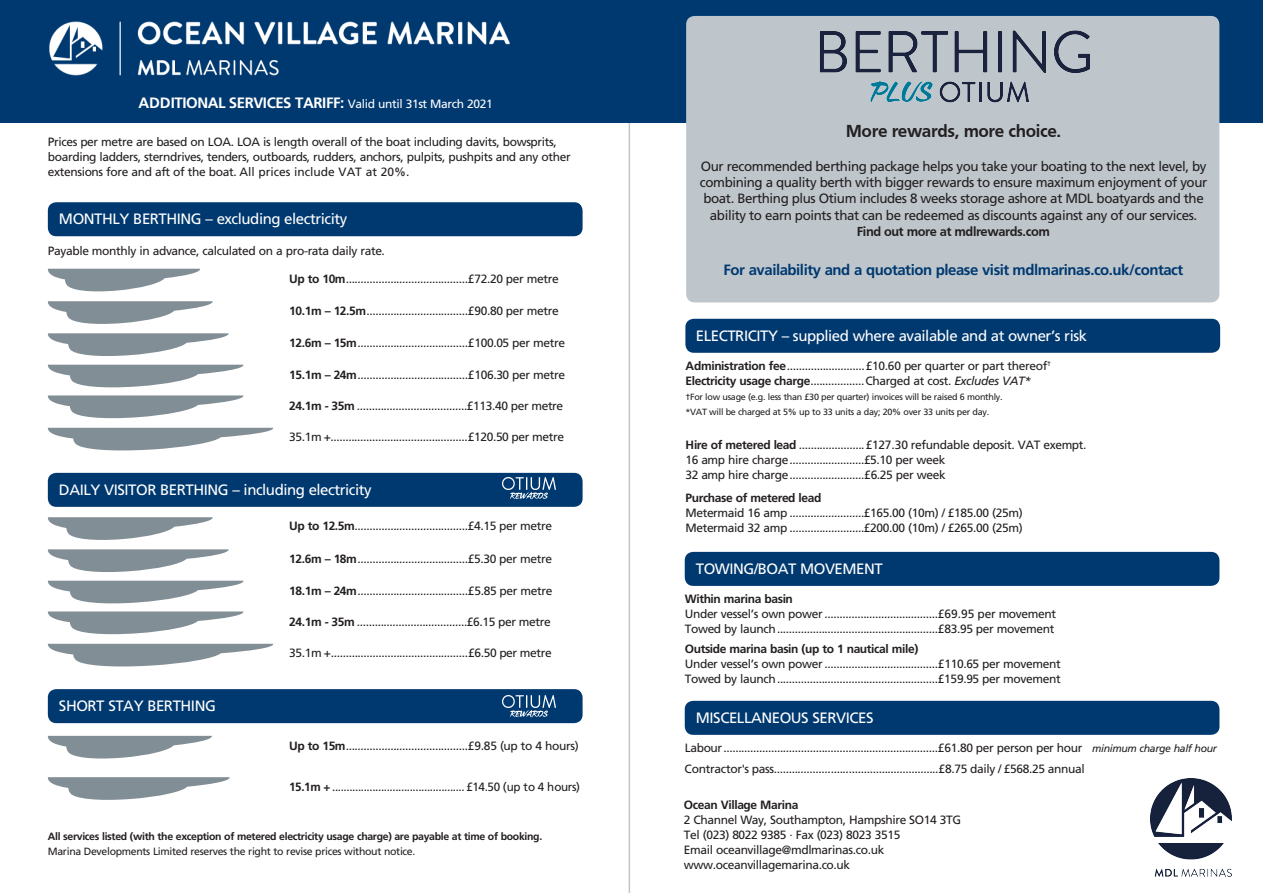
<style>
.page{position:relative;width:1263px;height:893px;background:#fff}
.page>*{position:absolute;margin:0;border:0;box-sizing:border-box;transform-origin:0 0}
.t1{font:700 18px "Frutiger";letter-spacing:-.02em;color:#231f20}
.t2{font:15px "Frutiger";letter-spacing:-.03em;color:#fff}
.t3{font:700 15px "Frutiger";letter-spacing:-.03em;color:#003970}
.t4{font:700 15px "Frutiger";letter-spacing:-.03em;color:#fff}
.t5{font:13.5px/16.2px "Frutiger";letter-spacing:-.03em;color:#231f20;text-align:center}
.t6{font:700 13.5px "Frutiger";letter-spacing:-.03em;color:#231f20}
.t7{font:12px/15px "Frutiger";letter-spacing:-.03em;color:#231f20}
.t8{font:700 12px "Frutiger";letter-spacing:-.03em;color:#231f20}
.t9{font:700 10.5px "Frutiger";letter-spacing:-.03em;color:#231f20}
.t10{font:10.5px "Frutiger";letter-spacing:-.03em;color:#231f20}
.t11{font:9px/14.7px "Frutiger";letter-spacing:-.03em;color:#231f20}
.s1{font-weight:400;font-size:12px}
.s2{font-weight:700}
.s3{font-style:italic}
.s4{font-style:italic;font-size:10.5px}
</style>
<div class="page">
<hr style="left:629px;top:91px;width:1px;height:802px;background:#bec6cc">
<div style="left:0;top:0;width:1263px;height:123px;background:#003970"></div>
<div style="left:686px;top:16px;width:533px;height:286px;background:#bec6cc;border-radius:9px"></div>
<div style="left:48px;top:202px;width:535px;height:34px;background:#003970;border-radius:9px"></div>
<div style="left:685px;top:319px;width:535px;height:34px;background:#003970;border-radius:9px"></div>
<div style="left:48px;top:473px;width:535px;height:34px;background:#003970;border-radius:9px"></div>
<div style="left:48px;top:689px;width:535px;height:34px;background:#003970;border-radius:9px"></div>
<svg style="left:48px;top:269px;width:152px;height:23px"></svg>
<svg style="left:48px;top:301px;width:165px;height:23px"></svg>
<svg style="left:48px;top:333px;width:181px;height:23px"></svg>
<svg style="left:48px;top:365px;width:195px;height:23px"></svg>
<svg style="left:48px;top:395px;width:195px;height:24px"></svg>
<svg style="left:48px;top:736px;width:164px;height:23px"></svg>
<svg style="left:48px;top:777px;width:182px;height:23px"></svg>
<div style="left:685px;top:552px;width:534px;height:34px;background:#003970;border-radius:9px"></div>
<div style="left:685px;top:701px;width:534px;height:34px;background:#003970;border-radius:9px"></div>
<img style="left:1150px;top:778px;width:81px;height:99px">
<img style="left:49px;top:21px;width:461px;height:55px">
<svg style="left:48px;top:428px;width:225px;height:23px"></svg>
<svg style="left:48px;top:517px;width:165px;height:23px"></svg>
<svg style="left:48px;top:549px;width:181px;height:23px"></svg>
<svg style="left:48px;top:581px;width:195px;height:23px"></svg>
<svg style="left:48px;top:611px;width:195px;height:24px"></svg>
<svg style="left:48px;top:644px;width:225px;height:23px"></svg>
<img style="left:502px;top:478px;width:53px;height:22px">
<img style="left:502px;top:695px;width:53px;height:23px">
<img style="left:820px;top:30px;width:270px;height:73px">
<p class="t4" style="left:138px;top:93px;width:356px">ADDITIONAL SERVICES TARIFF: <span class="s1">Valid until 31st March 2021</span></p>
<p class="t7" style="left:48px;top:135px;width:524px">Prices per metre are based on LOA. LOA is length overall of the boat including davits, bowsprits, boarding ladders, sterndrives, tenders, outboards, rudders, anchors, pulpits, pushpits and any other extensions fore and aft of the boat. All prices include VAT at 20%.</p>
<p class="t2" style="left:59px;top:210px;width:290px">MONTHLY BERTHING – excluding electricity</p>
<p class="t7" style="left:48px;top:243px;width:339px">Payable monthly in advance, calculated on a pro-rata daily rate.</p>
<p class="t7" style="left:289px;top:271px;width:271px"><span class="s2">Up to 10m</span> .........................................£72.20 per metre</p>
<p class="t7" style="left:289px;top:303px;width:271px"><span class="s2">10.1m – 12.5m</span> ..................................£90.80 per metre</p>
<p class="t7" style="left:289px;top:336px;width:277px"><span class="s2">12.6m – 15m</span> .....................................£100.05 per metre</p>
<p class="t7" style="left:289px;top:367px;width:277px"><span class="s2">15.1m – 24m</span> .....................................£106.30 per metre</p>
<p class="t7" style="left:289px;top:398px;width:276px"><span class="s2">24.1m - 35m</span> .....................................£113.40 per metre</p>
<p class="t7" style="left:289px;top:429px;width:276px">35.1m +..............................................£120.50 per metre</p>
<p class="t2" style="left:59px;top:481px;width:314px">DAILY VISITOR BERTHING – including electricity</p>
<p class="t7" style="left:289px;top:519px;width:264px"><span class="s2">Up to 12.5m</span> ......................................£4.15 per metre</p>
<p class="t7" style="left:289px;top:551px;width:264px"><span class="s2">12.6m – 18m</span> .....................................£5.30 per metre</p>
<p class="t7" style="left:289px;top:583px;width:265px"><span class="s2">18.1m – 24m</span> .....................................£5.85 per metre</p>
<p class="t2" style="left:59px;top:697px;width:158px">SHORT STAY BERTHING</p>
<p class="t7" style="left:289px;top:614px;width:263px"><span class="s2">24.1m - 35m</span> .....................................£6.15 per metre</p>
<p class="t7" style="left:289px;top:645px;width:264px">35.1m +..............................................£6.50 per metre</p>
<p class="t7" style="left:289px;top:738px;width:291px"><span class="s2">Up to 15m</span> .........................................£9.85 (up to 4 hours)</p>
<p class="t7" style="left:289px;top:779px;width:292px"><span class="s2">15.1m +</span> .............................................. £14.50 (up to 4 hours)</p>
<p class="t9" style="left:48px;top:830px;width:496px">All services listed (with the exception of metered electricity usage charge) are payable at time of booking.</p>
<p class="t10" style="left:48px;top:845px;width:369px">Marina Developments Limited reserves the right to revise prices without notice.</p>
<h1 class="t1" style="left:846px;top:120px;width:217px">More rewards, more choice.</h1>
<p class="t5" style="left:700px;top:158px;width:509px">Our recommended berthing package helps you take your boating to the next level, by combining a quality berth with bigger rewards to ensure maximum enjoyment of your boat. Berthing plus Otium includes 8 weeks storage ashore at MDL boatyards and the ability to earn points that can be redeemed as discounts against any of our services.</p>
<p class="t6" style="left:857px;top:224px;width:195px">Find out more at mdlrewards.com</p>
<p class="t3" style="left:723px;top:260px;width:461px">For availability and a quotation please visit mdlmarinas.co.uk/contact</p>
<p class="t2" style="left:696px;top:327px;width:393px">ELECTRICITY – supplied where available and at owner’s risk</p>
<p class="t7" style="left:685px;top:359px;width:367px"><span class="s2">Administration fee</span> ..........................£10.60 per quarter or part thereof<sup>†<br></sup><span class="s2">Electricity usage charge</span>..................Charged at cost. <span class="s3">Excludes VAT*</span></p>
<p class="t11" style="left:685px;top:389px;width:319px">†For low usage (e.g. less than £30 per quarter) invoices will be raised 6 monthly. *VAT will be charged at 5% up to 33 units a day; 20% over 33 units per day.</p>
<p class="t7" style="left:685px;top:437px;width:403px"><span class="s2">Hire of metered lead</span> ......................£127.30 refundable deposit. VAT exempt.<br>16 amp hire charge .........................£5.10 per week<br>32 amp hire charge .........................£6.25 per week</p>
<p class="t8" style="left:685px;top:491px;width:138px">Purchase of metered lead</p>
<p class="t7" style="left:685px;top:506px;width:339px">Metermaid 16 amp .........................£165.00 (10m) / £185.00 (25m)<br>Metermaid 32 amp .........................£200.00 (10m) / £265.00 (25m)</p>
<p class="t2" style="left:696px;top:560px;width:188px">TOWING/BOAT MOVEMENT</p>
<p class="t8" style="left:685px;top:592px;width:110px">Within marina basin</p>
<p class="t7" style="left:685px;top:607px;width:373px">Under vessel’s own power ......................................£69.95 per movement<br>Towed by launch......................................................£83.95 per movement</p>
<p class="t8" style="left:685px;top:641px;width:235px">Outside marina basin (up to 1 nautical mile)</p>
<p class="t7" style="left:685px;top:656px;width:377px">Under vessel’s own power ......................................£110.65 per movement<br>Towed by launch......................................................£159.95 per movement</p>
<p class="t2" style="left:696px;top:709px;width:179px">MISCELLANEOUS SERVICES</p>
<p class="t7" style="left:685px;top:741px;width:534px">Labour ........................................................................£61.80 per person per hour <span class="s4">minimum charge half hour</span></p>
<p class="t7" style="left:684px;top:761px;width:402px">Contractor's pass.......................................................£8.75 daily / £568.25 annual</p>
<p class="t8" style="left:684px;top:798px;width:116px">Ocean Village Marina</p>
<p class="t7" style="left:684px;top:812px;width:279px">2 Channel Way, Southampton, Hampshire SO14 3TG Tel (023) 8022 9385 · Fax (023) 8023 3515<br>Email oceanvillage@mdlmarinas.co.uk www.oceanvillagemarina.co.uk</p>
</div>
